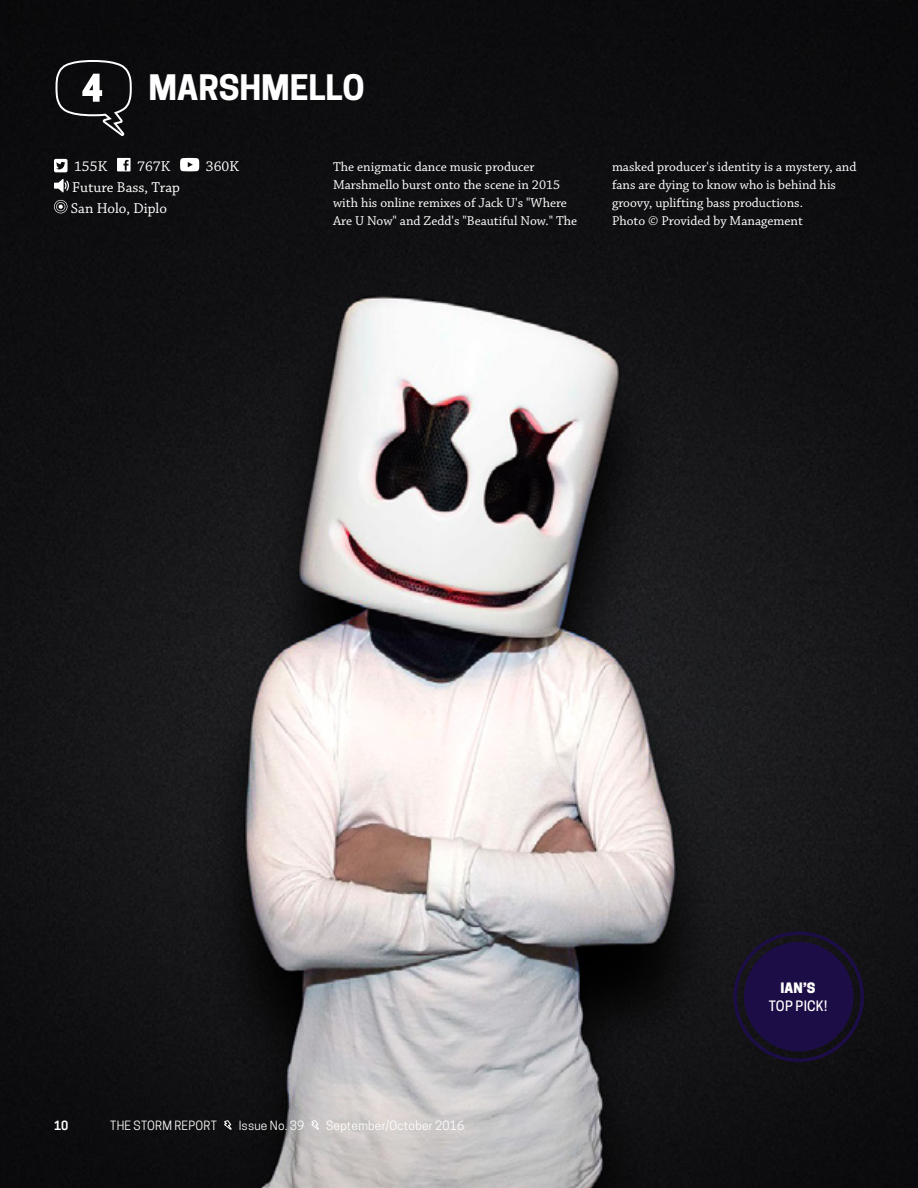
<style>
.page{position:relative;width:918px;height:1188px;background:#fff}
.page>*{position:absolute;margin:0;border:0;box-sizing:border-box;transform-origin:0 0}
.t1{font:700 33px "Cooper Hewitt";letter-spacing:-.005em;color:#fff}
.t2{font:15px/21px "Chaparral Pro";color:#fff}
.t3{font:13.5px/18px "Chaparral Pro";color:#fff}
.t4{font:500 13.5px "Cooper Hewitt";letter-spacing:.01em;color:#fff}
.t5{font:800 13.5px "Cooper Hewitt";color:#fff}
.t6{font:12px "Cooper Hewitt";letter-spacing:.02em;color:#fff}
.t7{font:600 12px "Cooper Hewitt";color:#fff}
</style>
<div class="page">
<img style="left:0;top:0;width:918px;height:1188px">
<svg style="left:54px;top:159px;width:14px;height:13px"></svg>
<svg style="left:117px;top:158px;width:14px;height:13px"></svg>
<svg style="left:180px;top:158px;width:19px;height:13px"></svg>
<svg style="left:54px;top:179px;width:15px;height:13px"></svg>
<svg style="left:54px;top:200px;width:14px;height:13px"></svg>
<svg style="left:56px;top:60px;width:76px;height:76px;background:#303031"></svg>
<svg style="left:224px;top:1120px;width:8px;height:10px"></svg>
<svg style="left:311px;top:1120px;width:9px;height:10px"></svg>
<div style="left:744px;top:942px;width:110px;height:110px;background:#1d0d46;border-radius:50%"></div>
<div style="left:733px;top:932px;width:131px;height:130px;border:4px solid #1d0d46;border-radius:50%"></div>
<div style="left:751px;top:949px;width:96px;height:96px;border:4px solid #1d0d46;border-radius:50%"></div>
<h1 class="t1" style="left:148px;top:68px;width:218px">MARSHMELLO</h1>
<p class="t2" style="left:74px;top:157px;width:35px">155K</p>
<p class="t2" style="left:137px;top:157px;width:35px">767K</p>
<p class="t2" style="left:206px;top:157px;width:35px">360K</p>
<p class="t2" style="left:71px;top:178px;width:111px">Future Bass, Trap<br>San Holo, Diplo</p>
<p class="t3" style="left:333px;top:158px;width:246px">The enigmatic dance music producer Marshmello burst onto the scene in 2015 with his online remixes of Jack U's "Where Are U Now" and Zedd's "Beautiful Now." The</p>
<p class="t3" style="left:612px;top:158px;width:246px">masked producer's identity is a mystery, and fans are dying to know who is behind his groovy, uplifting bass productions.<br>Photo © Provided by Management</p>
<p class="t7" style="left:54px;top:1118px;width:16px">10</p>
<p class="t6" style="left:110px;top:1118px;width:108px">THE STORM REPORT</p>
<p class="t6" style="left:239px;top:1118px;width:67px">Issue No. 39</p>
<p class="t6" style="left:326px;top:1118px;width:140px">September/October 2016</p>
<p class="t5" style="left:780px;top:980px;width:37px">IAN’S</p>
<p class="t4" style="left:769px;top:998px;width:60px">TOP PICK!</p>
</div>
